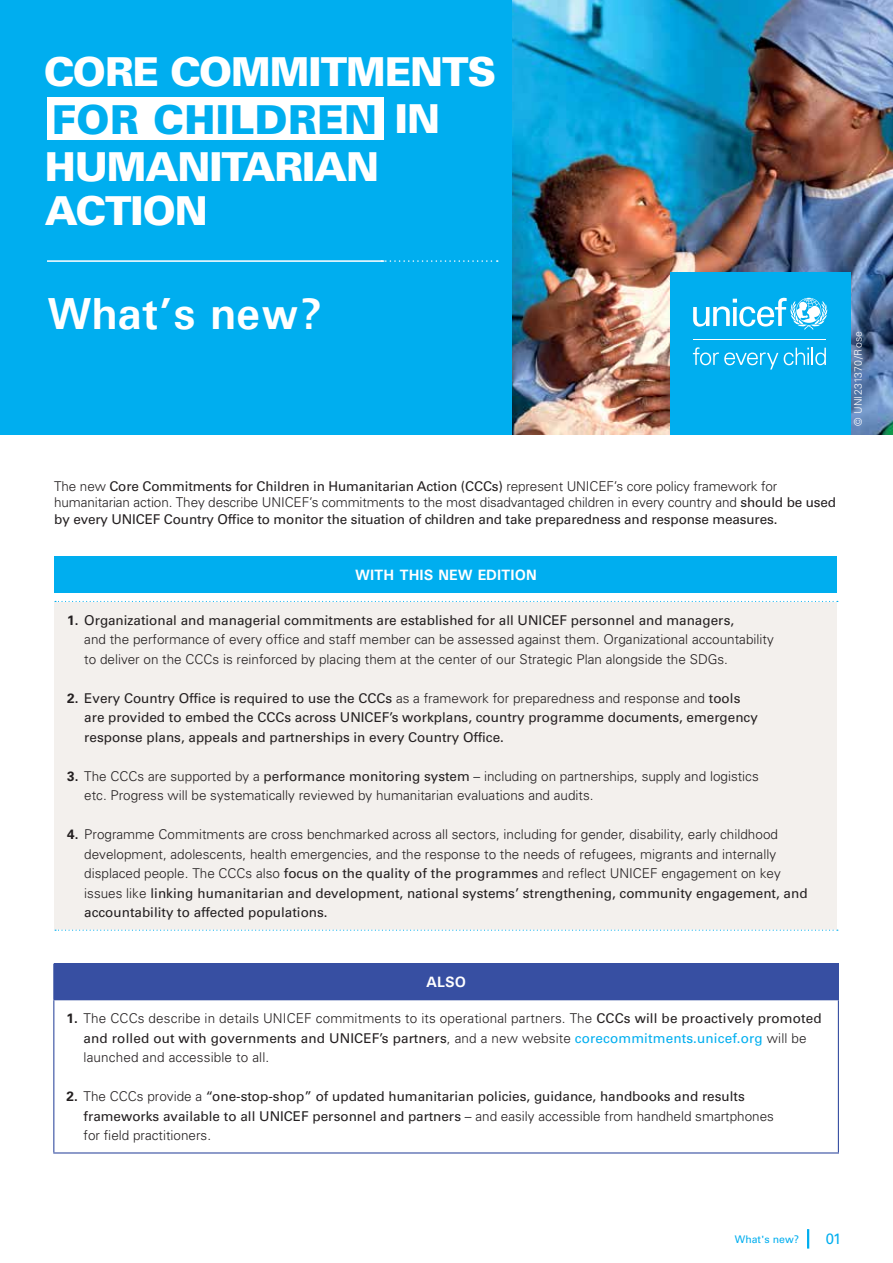
<style>
.page{position:relative;width:893px;height:1263px;background:#fff}
.page>*{position:absolute;margin:0;border:0;box-sizing:border-box;transform-origin:0 0}
.t1{font:700 45px "Univers";color:#fff}
.t2{font:900 39.9px/47.7px "Univers";letter-spacing:-.03em;color:#fff}
.t3{font:700 15px "Univers";color:#fff}
.t4{font:15px "Univers";color:#00aeef}
.t5{font:300 13.5px/19.5px "Univers";color:#231f20}
.t6{font:13.5px/19.5px "Univers";color:#231f20}
.t7{font:300 10.5px "Univers";letter-spacing:.015em;color:#fff}
.t8{font:10.5px "Univers";color:#00aeef}
.s1{color:#00aeef}
.s2{font-weight:300}
.s3{font-family:"Univers CE";font-weight:700}
.s4{font-weight:400}
.s5{font-family:"Univers CE";font-weight:500;color:#00aeef}
.s6{font-weight:700}
</style>
<div class="page">
<div style="left:54px;top:557px;width:783px;height:36px;background:#00aeef"></div>
<div style="left:54px;top:601px;width:783px;height:329px;background:#f3f0ed"></div>
<svg style="left:55px;top:601px;width:783px;height:1px"></svg>
<svg style="left:55px;top:930px;width:783px;height:1px"></svg>
<div style="left:54px;top:963px;width:784px;height:37px;background:#374fa2"></div>
<hr style="left:53px;top:963px;width:1px;height:36px;background:#374fa2">
<hr style="left:838px;top:963px;width:1px;height:36px;background:#374fa2">
<hr style="left:53px;top:999px;width:786px;height:1px;background:#374fa2">
<hr style="left:53px;top:1000px;width:1px;height:152px;background:#374fa2">
<hr style="left:838px;top:1000px;width:1px;height:152px;background:#374fa2">
<hr style="left:53px;top:1152px;width:786px;height:1px;background:#374fa2">
<svg style="left:807px;top:1229px;width:2px;height:19px"></svg>
<img style="left:512px;top:0;width:381px;height:434px">
<div style="left:0;top:0;width:512px;height:434px;background:#00aeef"></div>
<div style="left:670px;top:272px;width:181px;height:162px;background:#00aeef"></div>
<svg style="left:693px;top:298px;width:134px;height:32px"></svg>
<hr style="left:693px;top:339px;width:133px;height:1px;background:#fff">
<svg style="left:693px;top:347px;width:85px;height:22px"></svg>
<svg style="left:784px;top:348px;width:42px;height:17px"></svg>
<hr style="left:47px;top:260px;width:337px;height:2px;background:#fff">
<svg style="left:381px;top:260px;width:117px;height:2px"></svg>
<div style="left:47px;top:97px;width:337px;height:42px;background:#fff"></div>
<h2 class="t2" style="left:44px;top:47px;width:454px">CORE COMMITMENTS<br><span class="s1">FOR CHILDREN</span> IN<br>HUMANITARIAN</h2>
<h2 class="t2" style="left:45px;top:186px;width:165px">ACTION</h2>
<h1 class="t1" style="left:47px;top:285px;width:277px">What’s new?</h1>
<p class="t7" style="left:852px;top:426px;width:96px;rotate:-90deg">© UNI231370/Rose</p>
<p class="t6" style="left:54px;top:478px;width:783px;line-height:16.2px"><span class="s2">The new</span> Core Commitments for Children in Humanitarian Action (CCCs) <span class="s2">represent UNICEF’s core policy framework for humanitarian action. They describe UNICEF’s commitments to the most disadvantaged children in every country and</span> should be used by every UNICEF Country Office to monitor the situation of children and take preparedness and response measures.</p>
<p class="t3" style="left:355px;top:566px;width:183px">WITH THIS NEW EDITION</p>
<p class="t5" style="left:84px;top:610px;width:691px;text-indent:-17px"><span class="s3">1.</span> <span class="s4">Organizational and managerial commitments are established for all UNICEF personnel and managers,<br></span>and the performance of every office and staff member can be assessed against them. Organizational accountability to deliver on the CCCs is reinforced by placing them at the center of our Strategic Plan alongside the SDGs.</p>
<p class="t6" style="left:84px;top:688px;width:675px;text-indent:-17px"><span class="s3">2.</span> Every Country Office is required to use the CCCs <span class="s2">as a framework for preparedness and response and</span> tools are provided to embed the CCCs across UNICEF’s workplans, country programme documents, emergency response plans, appeals and partnerships in every Country Office.</p>
<p class="t5" style="left:84px;top:766px;width:676px;text-indent:-17px"><span class="s3">3.</span> The CCCs are supported by a <span class="s4">performance monitoring system</span> – including on partnerships, supply and logistics etc. Progress will be systematically reviewed by humanitarian evaluations and audits.</p>
<p class="t5" style="left:84px;top:825px;width:725px;text-indent:-17px"><span class="s3">4.</span> Programme Commitments are cross benchmarked across all sectors, including for gender, disability, early childhood development, adolescents, health emergencies, and the response to the needs of refugees, migrants and internally displaced people. The CCCs also <span class="s4">focus on the quality of the programmes</span> and reflect UNICEF engagement on key issues like <span class="s4">linking humanitarian and development, national systems’ strengthening, community engagement, and accountability to affected populations.</span></p>
<p class="t3" style="left:426px;top:972px;width:42px">ALSO</p>
<p class="t5" style="left:84px;top:1009px;width:739px;text-indent:-17px"><span class="s3">1.</span> The CCCs describe in details UNICEF commitments to its operational partners. The <span class="s4">CCCs will be proactively promoted and rolled out with governments and UNICEF’s partners</span>, and a new website <span class="s5">corecommitments.unicef.org</span> will be launched and accessible to all.</p>
<p class="t6" style="left:84px;top:1087px;width:692px;text-indent:-17px"><span class="s3">2.</span> <span class="s2">The CCCs provide a</span> “one-stop-shop” of updated humanitarian policies, guidance, handbooks and results frameworks available to all UNICEF personnel and partners <span class="s2">– and easily accessible from handheld smartphones for field practitioners.</span></p>
<p class="t8" style="left:735px;top:1233px;width:66px">What<span class="s6">'</span>s new?</p>
<p class="t4" style="left:826px;top:1230px;width:17px">01</p>
</div>
